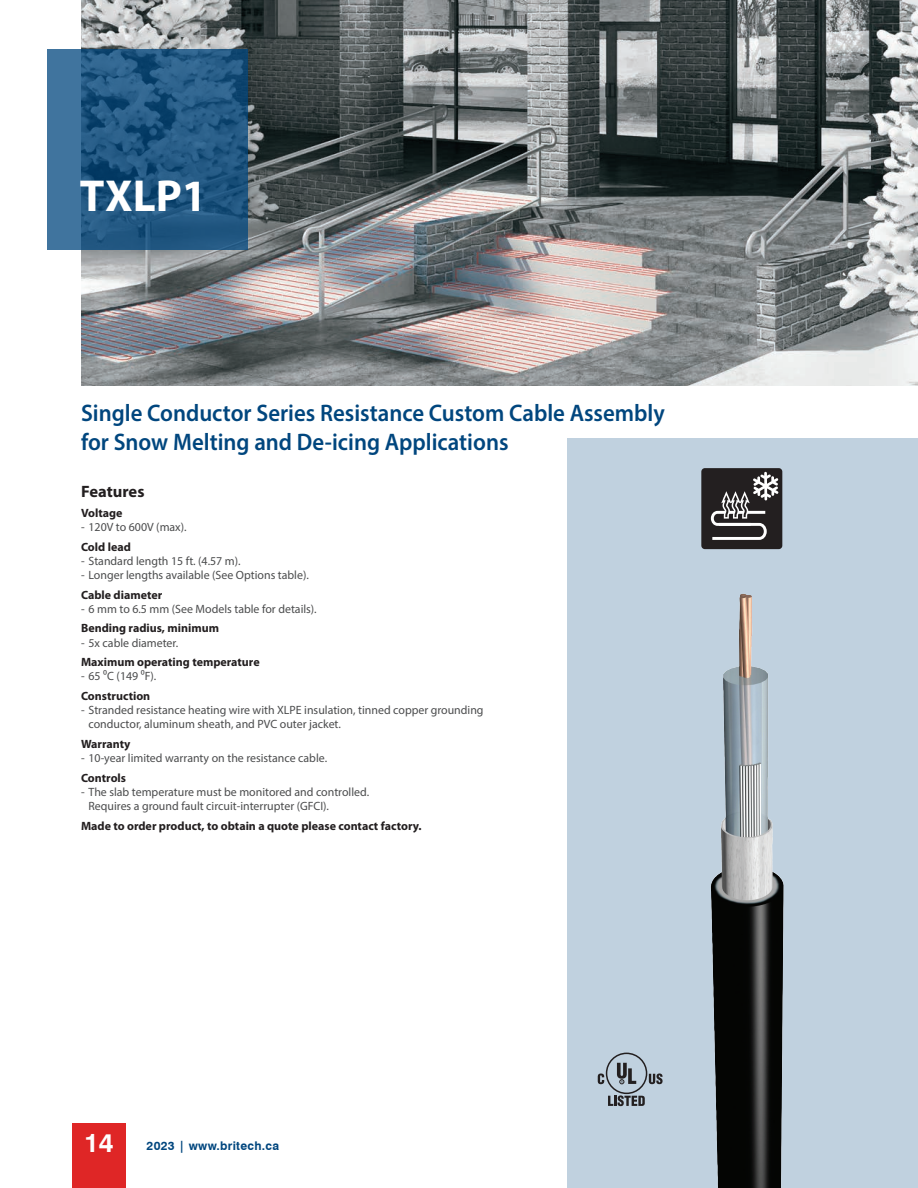
<style>
.page{position:relative;width:918px;height:1188px;background:#fff}
.page>*{position:absolute;margin:0;border:0;box-sizing:border-box;transform-origin:0 0}
.t1{font:700 45px "Myriad Pro";color:#fff}
.t2{font:700 26.25px "Swiss 721 BT";color:#fff}
.t3{font:600 24px/28.5px "Myriad Pro";color:#00467e;scale:.95 1}
.t4{font:700 16.5px "Myriad Pro";color:#231f20}
.t5{font:12px/14.2px "Myriad Pro";color:#4b4c4d}
.t6{font:700 12px "Myriad Pro";color:#231f20}
.t7{font:700 12px "Swiss 721 BT";letter-spacing:.025em;color:#00467e}
</style>
<div class="page">
<div style="left:72px;top:1123px;width:54px;height:65px;background:#df2626"></div>
<svg style="left:568px;top:438px;width:350px;height:750px;background:#b7c6d3"></svg>
<img style="left:81px;top:0;width:837px;height:386px">
<svg style="left:47px;top:49px;width:201px;height:200px;background:#265b85"></svg>
<img style="left:711px;top:594px;width:29px;height:579px">
<svg style="left:608px;top:1095px;width:37px;height:11px"></svg>
<svg style="left:649px;top:1073px;width:14px;height:11px"></svg>
<div style="left:606px;top:1053px;width:41px;height:41px;border:2px solid #231f20;border-radius:50%"></div>
<svg style="left:617px;top:1063px;width:19px;height:21px"></svg>
<svg style="left:598px;top:1074px;width:6px;height:10px"></svg>
<div style="left:701px;top:468px;width:81px;height:81px;background:#231f20;border-radius:4px"></div>
<svg style="left:711px;top:472px;width:67px;height:68px"></svg>
<h1 class="t1" style="left:80px;top:170px;width:129px">TXLP1</h1>
<h3 class="t3" style="left:81px;top:398px;width:616px">Single Conductor Series Resistance Custom Cable Assembly for Snow Melting and De-icing Applications</h3>
<h3 class="t4" style="left:81px;top:482px;width:65px">Features</h3>
<p class="t6" style="left:81px;top:506px;width:43px">Voltage</p>
<p class="t5" style="left:81px;top:520px;width:107px">- 120V to 600V (max).</p>
<p class="t6" style="left:81px;top:540px;width:51px">Cold lead</p>
<p class="t5" style="left:81px;top:554px;width:161px">- Standard length 15 ft. (4.57 m).</p>
<p class="t5" style="left:81px;top:568px;width:229px">- Longer lengths available (See Options table).</p>
<p class="t6" style="left:81px;top:588px;width:83px">Cable diameter</p>
<p class="t5" style="left:81px;top:602px;width:237px">- 6 mm to 6.5 mm (See Models table for details).</p>
<p class="t6" style="left:81px;top:622px;width:139px">Bending radius, minimum</p>
<p class="t5" style="left:81px;top:635px;width:99px">- 5x cable diameter.</p>
<p class="t6" style="left:81px;top:655px;width:180px">Maximum operating temperature</p>
<p class="t5" style="left:81px;top:669px;width:77px">- 65 ⁰C (149 ⁰F).</p>
<p class="t6" style="left:81px;top:689px;width:71px">Construction</p>
<p class="t5" style="left:89px;top:703px;width:397px;text-indent:-7px">- Stranded resistance heating wire with XLPE insulation, tinned copper grounding conductor, aluminum sheath, and PVC outer jacket.</p>
<p class="t6" style="left:81px;top:737px;width:51px">Warranty</p>
<p class="t5" style="left:81px;top:751px;width:248px">- 10-year limited warranty on the resistance cable.</p>
<p class="t6" style="left:81px;top:771px;width:47px">Controls</p>
<p class="t5" style="left:89px;top:785px;width:282px;text-indent:-7px">- The slab temperature must be monitored and controlled.<br>Requires a ground fault circuit-interrupter (GFCI).</p>
<p class="t6" style="left:81px;top:819px;width:342px">Made to order product, to obtain a quote please contact factory.</p>
<h2 class="t2" style="left:84px;top:1127px;width:31px">14</h2>
<p class="t7" style="left:147px;top:1139px;width:134px">2023 | www.britech.ca</p>
</div>
